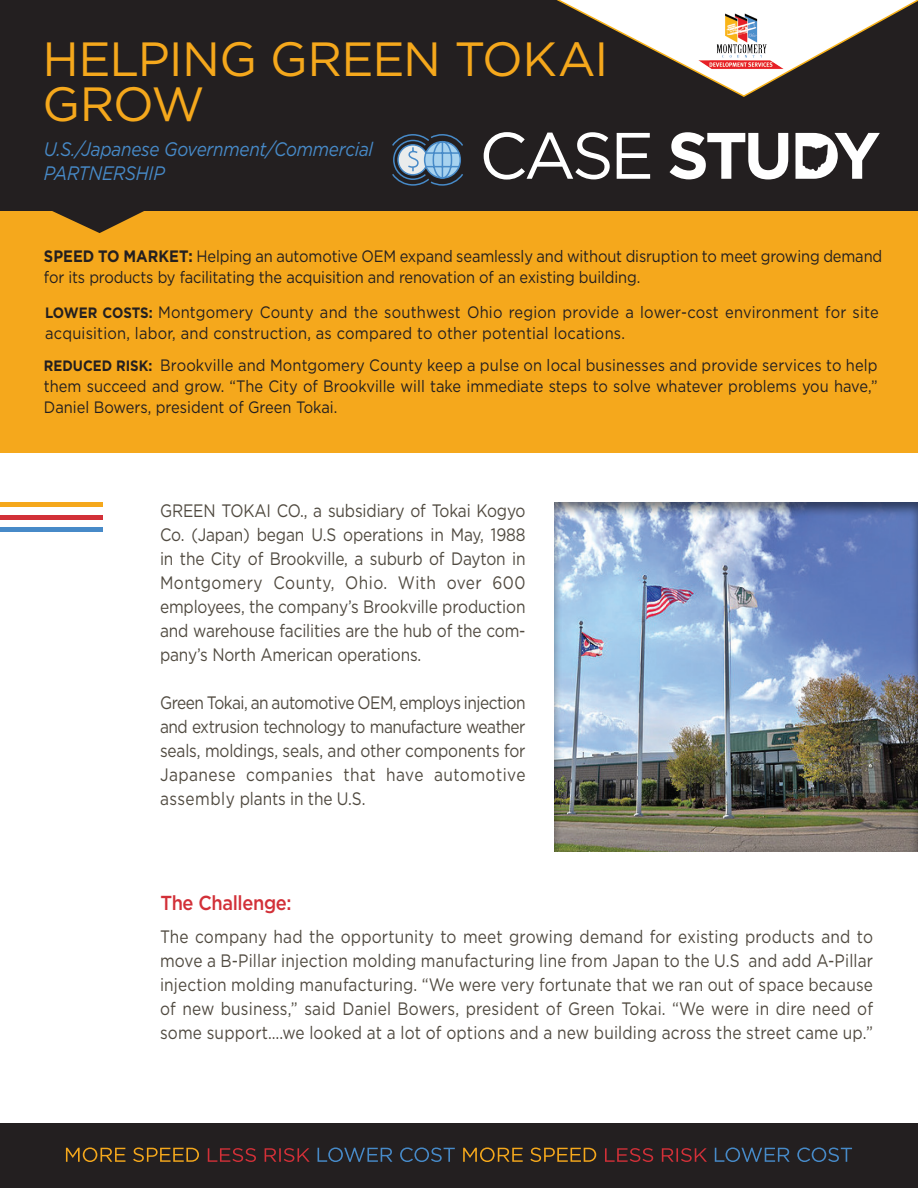
<style>
.page{position:relative;width:918px;height:1188px;background:#fff}
.page>*{position:absolute;margin:0;border:0;box-sizing:border-box;transform-origin:0 0}
.t1{font:700 65.55px "Gotham";letter-spacing:-.06em;color:#fff}
.t2{font:48px/45px "Gotham";letter-spacing:-.025em;color:#f5a81c}
.t3{font:500 20.25px "Gotham";letter-spacing:-.02em;color:#d23038;scale:.9 1}
.t4{font:italic 19.5px/23.2px "Gotham";letter-spacing:-.015em;color:#478ac8;scale:.88 1}
.t5{font:18px/24px "Gotham";letter-spacing:.01em;color:#504a40;text-align:justify;scale:.86 1}
.t6{font:16.5px/21px "Gotham";letter-spacing:-.005em;color:#231f20;text-align:justify;scale:.89 1}
.t7{font:16.5px/21px "Gotham";letter-spacing:.015em;color:#231f20;scale:.89 1}
.s1{font-weight:400}
.s2{font-weight:700}
.s3{font-weight:700;font-size:15px}
</style>
<div class="page">
<div style="left:0;top:0;width:918px;height:211px;background:#231f20"></div>
<div style="left:553px;top:501px;width:365px;height:351px;background:#231f20;opacity:.57"></div>
<svg style="left:800px;top:138px;width:31px;height:36px"></svg>
<div style="left:0;top:1123px;width:918px;height:65px;background:#231f20"></div>
<div style="left:0;top:211px;width:918px;height:242px;background:#f5a81c"></div>
<div style="left:0;top:502px;width:102px;height:5px;background:#f5a81c"></div>
<hr style="left:0;top:515px;width:102px;height:4px;background:#d23038">
<div style="left:0;top:527px;width:102px;height:5px;background:#478ac8"></div>
<svg style="left:392px;top:134px;width:71px;height:52px"></svg>
<svg style="left:52px;top:211px;width:92px;height:22px"></svg>
<svg style="left:715px;top:1147px;width:137px;height:15px"></svg>
<svg style="left:605px;top:1148px;width:102px;height:14px"></svg>
<svg style="left:463px;top:1147px;width:133px;height:15px"></svg>
<svg style="left:318px;top:1147px;width:137px;height:15px"></svg>
<svg style="left:208px;top:1148px;width:102px;height:14px"></svg>
<svg style="left:66px;top:1147px;width:133px;height:15px"></svg>
<svg style="left:557px;top:0;width:361px;height:97px"></svg>
<img style="left:696px;top:10px;width:89px;height:59px">
<h2 class="t2" style="left:42px;top:36px;width:568px">HELPING GREEN TOKAI<br>GROW</h2>
<h1 class="t1" style="left:479px;top:112px;width:403px"><span class="s1">CASE</span> STUDY</h1>
<p class="t4" style="left:44px;top:137px;width:376px">U.S./Japanese Government/Commercial<br>PARTNERSHIP</p>
<p class="t6" style="left:44px;top:246px;width:943px"><span class="s2">SPEED TO MARKET:</span> Helping an automotive OEM expand seamlessly and without disruption to meet growing demand for its products by facilitating the acquisition and renovation of an existing building.</p>
<p class="t7" style="left:45px;top:301px;width:938px"><span class="s3">LOWER COSTS:</span> Montgomery County and the southwest Ohio region provide a lower-cost environment for site acquisition, labor, and construction, as compared to other potential locations.</p>
<p class="t6" style="left:44px;top:354px;width:938px"><span class="s3">REDUCED RISK:</span> Brookville and Montgomery County keep a pulse on local businesses and provide services to help them succeed and grow. “The City of Brookville will take immediate steps to solve whatever problems you have,” Daniel Bowers, president of Green Tokai.</p>
<p class="t5" style="left:160px;top:498px;width:427px">GREEN TOKAI CO., a subsidiary of Tokai Kogyo Co. (Japan) began U.S operations in May, 1988 in the City of Brookville, a suburb of Dayton in Montgomery County, Ohio. With over 600 employees, the company’s Brookville production and warehouse facilities are the hub of the com&shy;pany’s North American operations.</p>
<p class="t5" style="left:160px;top:690px;width:427px">Green Tokai, an automotive OEM, employs injection and extrusion technology to manufacture weather seals, moldings, seals, and other components for Japanese companies that have automotive assembly plants in the U.S.</p>
<p class="t3" style="left:160px;top:889px;width:147px">The Challenge:</p>
<p class="t5" style="left:160px;top:924px;width:831px">The company had the opportunity to meet growing demand for existing products and to move a B-Pillar injection molding manufacturing line from Japan to the U.S and add A-Pillar injection molding manufacturing. “We were very fortunate that we ran out of space because of new business,” said Daniel Bowers, president of Green Tokai. “We were in dire need of some support….we looked at a lot of options and a new building across the street came up.”</p>
</div>
